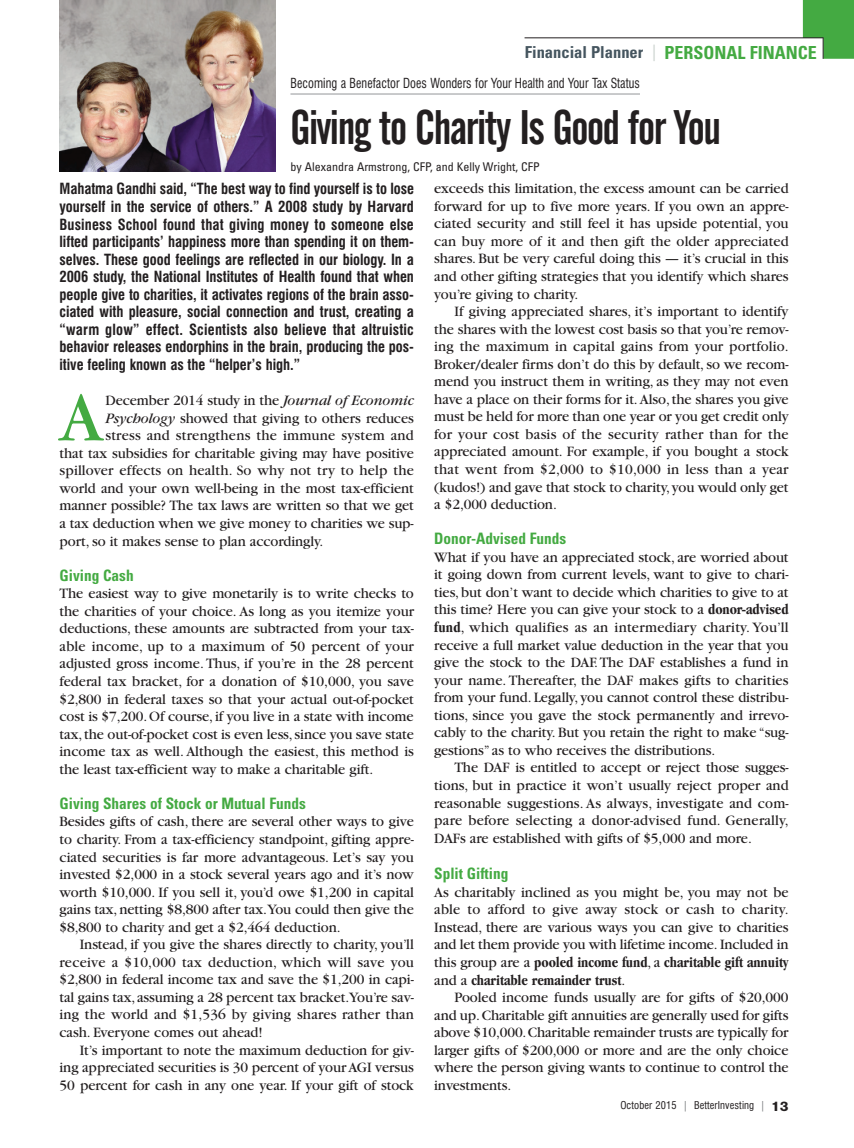
<style>
.page{position:relative;width:854px;height:1148px;background:#fff}
.page>*{position:absolute;margin:0;border:0;box-sizing:border-box;transform-origin:0 0}
.t1{font:73.2px "Garamond";color:#44aa42}
.t2{font:48px "Alternate Gothic No 2 BT";letter-spacing:-.03em;color:#231f20}
.t3{font:700 condensed 16.5px "Univers";color:#45555f}
.t4{font:700 condensed 15.75px "Univers";color:#44aa42}
.t5{font:15px/17.5px "Garamond";letter-spacing:-.005em;color:#231f20;text-align:justify}
.t6{font:700 condensed 15px/17.5px "Swiss 721 BT";letter-spacing:-.005em;color:#231f20;text-align:justify}
.t7{font:15px "Garamond";letter-spacing:.015em;color:#231f20}
.t8{font:condensed 13.5px "Swiss 721 BT";letter-spacing:.005em;color:#231f20;scale:.9 1}
.t9{font:condensed 12px "Univers";color:#231f20}
.t10{font:condensed 10.5px "Swiss 721 BT";letter-spacing:.01em;color:#231f20}
.s1{font-weight:400;color:#c6cfca}
.s2{font-size:18px;color:#44aa42}
.s3{font-style:italic}
.s4{font-weight:700;font-stretch:condensed}
.s5{color:#808285}
.s6{font-family:"AG Old Face";font-weight:700;font-stretch:normal;font-size:13.5px}
</style>
<div class="page">
<svg style="left:803px;top:0;width:51px;height:59px;background:#5cb35b"></svg>
<hr style="left:524px;top:38px;width:299px;height:1px;background:#231f20">
<hr style="left:290px;top:94px;width:350px;height:1px;background:#939598">
<img style="left:60px;top:0;width:216px;height:171px">
<p class="t3" style="left:525px;top:47px;width:294px">Financial Planner <span class="s1">|</span> <span class="s2">PERSONAL FINANCE</span></p>
<p class="t8" style="left:290px;top:78px;width:390px">Becoming a Benefactor Does Wonders for Your Health and Your Tax Status</p>
<h2 class="t2" style="left:290px;top:109px;width:432px">Giving to Charity Is Good for You</h2>
<p class="t9" style="left:290px;top:162px;width:251px">by Alexandra Armstrong, CFP, and Kelly Wright, CFP</p>
<p class="t6" style="left:60px;top:181px;width:356px">Mahatma Gandhi said, “The best way to find yourself is to lose yourself in the service of others.” A 2008 study by Harvard Business School found that giving money to someone else lifted participants’ happiness more than spending it on them&shy;selves. These good feelings are reflected in our biology. In a 2006 study, the National Institutes of Health found that when people give to charities, it activates regions of the brain asso&shy;ciated with pleasure, social connection and trust, creating a “warm glow” effect. Scientists also believe that altruistic behavior releases endorphins in the brain, producing the pos&shy;itive feeling known as the “helper’s high.”</p>
<h1 class="t1" style="left:60px;top:391px;width:45px">A</h1>
<p class="t5" style="left:105px;top:393px;width:310px">December 2014 study in the <span class="s3">Journal of Economic</span></p>
<p class="t5" style="left:105px;top:410px;width:310px"><span class="s3">Psychology</span> showed that giving to others reduces</p>
<p class="t7" style="left:105px;top:430px;width:310px">stress and strengthens the immune system and</p>
<p class="t5" style="left:60px;top:446px;width:356px">that tax subsidies for charitable giving may have positive</p>
<p class="t5" style="left:60px;top:463px;width:356px">spillover effects on health. So why not try to help the</p>
<p class="t5" style="left:60px;top:481px;width:356px">world and your own well-being in the most tax-efficient</p>
<p class="t5" style="left:60px;top:498px;width:356px">manner possible? The tax laws are written so that we get</p>
<p class="t5" style="left:60px;top:516px;width:356px">a tax deduction when we give money to charities we sup-</p>
<p class="t5" style="left:60px;top:533px;width:265px">port, so it makes sense to plan accordingly.</p>
<p class="t4" style="left:60px;top:569px;width:76px">Giving Cash</p>
<p class="t5" style="left:60px;top:586px;width:356px">The easiest way to give monetarily is to write checks to the charities of your choice. As long as you itemize your deductions, these amounts are subtracted from your tax&shy;able income, up to a maximum of 50 percent of your adjusted gross income. Thus, if you’re in the 28 percent federal tax bracket, for a donation of $10,000, you save $2,800 in federal taxes so that your actual out-of-pocket cost is $7,200. Of course, if you live in a state with income tax, the out-of-pocket cost is even less, since you save state income tax as well. Although the easiest, this method is the least tax-efficient way to make a charitable gift.</p>
<p class="t4" style="left:60px;top:797px;width:248px">Giving Shares of Stock or Mutual Funds</p>
<p class="t5" style="left:60px;top:814px;width:356px">Besides gifts of cash, there are several other ways to give to charity. From a tax-efficiency standpoint, gifting appre&shy;ciated securities is far more advantageous. Let’s say you invested $2,000 in a stock several years ago and it’s now worth $10,000. If you sell it, you’d owe $1,200 in capital gains tax, netting $8,800 after tax.You could then give the $8,800 to charity and get a $2,464 deduction.</p>
<p class="t5" style="left:60px;top:937px;width:356px;text-indent:20px">Instead, if you give the shares directly to charity, you’ll receive a $10,000 tax deduction, which will save you $2,800 in federal income tax and save the $1,200 in capi&shy;tal gains tax, assuming a 28 percent tax bracket.You’re sav&shy;ing the world and $1,536 by giving shares rather than cash. Everyone comes out ahead!</p>
<p class="t5" style="left:60px;top:1042px;width:356px;text-indent:20px">It’s important to note the maximum deduction for giv&shy;ing appreciated securities is 30 percent of your AGI versus 50 percent for cash in any one year. If your gift of stock</p>
<p class="t5" style="left:434px;top:181px;width:356px">exceeds this limitation, the excess amount can be carried forward for up to five more years. If you own an appre - ciated security and still feel it has upside potential, you can buy more of it and then gift the older appreciated shares. But be very careful doing this — it’s crucial in this and other gifting strategies that you identify which shares you’re giving to charity.</p>
<p class="t5" style="left:434px;top:304px;width:356px;text-indent:20px">If giving appreciated shares, it’s important to identify the shares with the lowest cost basis so that you’re remov&shy;ing the maximum in capital gains from your portfolio.<br>Broker/dealer firms don’t do this by default, so we recom&shy;mend you instruct them in writing, as they may not even have a place on their forms for it. Also, the shares you give must be held for more than one year or you get credit only for your cost basis of the security rather than for the appreciated amount. For example, if you bought a stock that went from $2,000 to $10,000 in less than a year (kudos!) and gave that stock to charity, you would only get a $2,000 deduction.</p>
<p class="t4" style="left:434px;top:533px;width:134px">Donor-Advised Funds</p>
<p class="t5" style="left:434px;top:550px;width:356px">What if you have an appreciated stock, are worried about it going down from current levels, want to give to chari&shy;ties, but don’t want to decide which charities to give to at this time? Here you can give your stock to a <span class="s4">donor-advised fund</span>, which qualifies as an intermediary charity. You’ll receive a full market value deduction in the year that you give the stock to the DAF. The DAF establishes a fund in your name. Thereafter, the DAF makes gifts to charities from your fund. Legally, you cannot control these distribu&shy;tions, since you gave the stock permanently and irrevo - cably to the charity. But you retain the right to make “sug&shy;gestions” as to who receives the distributions.</p>
<p class="t5" style="left:434px;top:760px;width:356px;text-indent:20px">The DAF is entitled to accept or reject those sugges&shy;tions, but in practice it won’t usually reject proper and reasonable suggestions. As always, investigate and com&shy;pare before selecting a donor-advised fund. Generally, DAFs are established with gifts of $5,000 and more.</p>
<p class="t4" style="left:434px;top:868px;width:76px">Split Gifting</p>
<p class="t5" style="left:434px;top:885px;width:356px">As charitably inclined as you might be, you may not be able to afford to give away stock or cash to charity.<br>Instead, there are various ways you can give to charities and let them provide you with lifetime income. Included in this group are a <span class="s4">pooled income fund</span>, a <span class="s4">charitable gift annuity </span>and a <span class="s4">charitable remainder trust</span>.</p>
<p class="t5" style="left:434px;top:990px;width:356px;text-indent:20px">Pooled income funds usually are for gifts of $20,000 and up. Charitable gift annuities are generally used for gifts above $10,000. Charitable remainder trusts are typically for larger gifts of $200,000 or more and are the only choice where the person giving wants to continue to control the investments.</p>
<p class="t10" style="left:620px;top:1101px;width:170px">October 2015 <span class="s5">|</span> BetterInvesting <span class="s5">|</span> <span class="s6">13</span></p>
</div>
